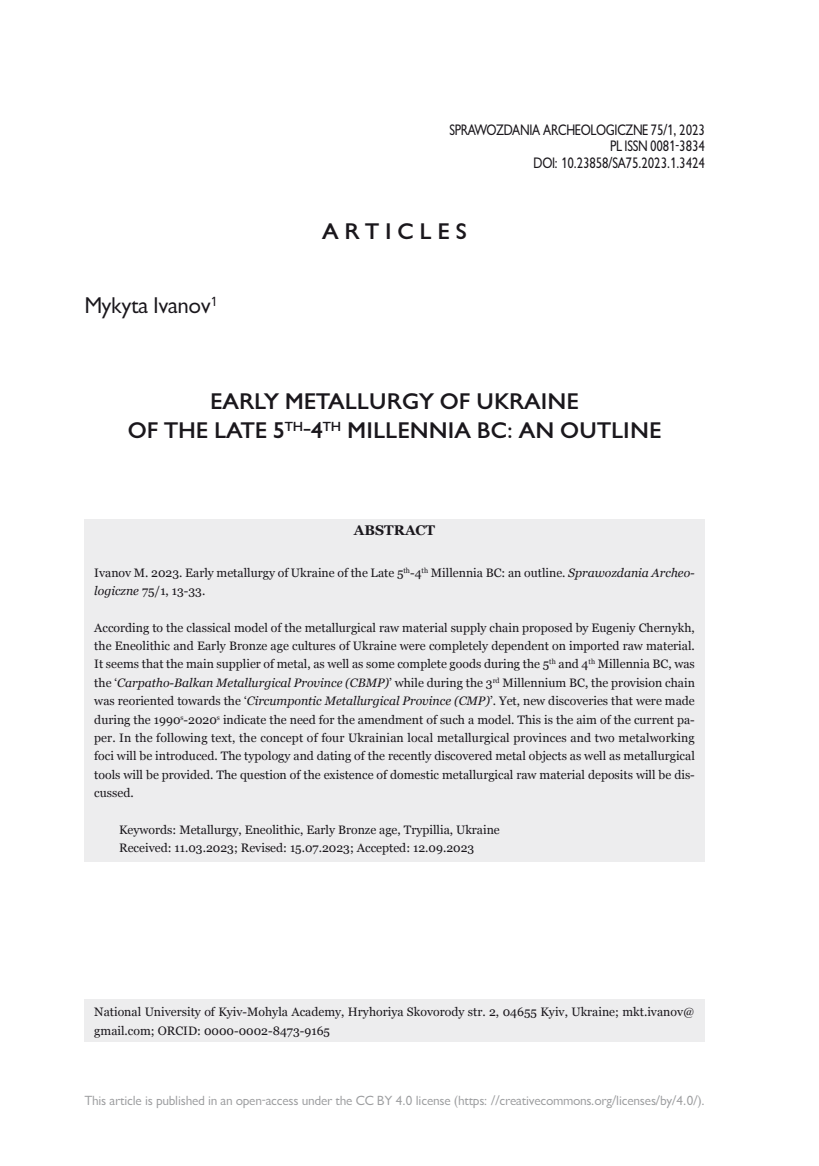
<style>
.page{position:relative;width:819px;height:1166px;background:#fff}
.page>*{position:absolute;margin:0;border:0;box-sizing:border-box;transform-origin:0 0}
.t1{font:700 21px/28.5px "Gilead CEFN";color:#1a171c;text-align:center}
.t2{font:21px "Gilead CEFN";color:#1a171c}
.t3{font:14px/16.8px "Gilead C Cnd EFN";color:#1a171c;text-align:right}
.t4{font:700 14px "Georgia";color:#1a171c}
.t5{font:12.25px/18.4px "Georgia";color:#1a171c}
.t6{font:12.25px "Gilead CEFN";color:#9d9ea0}
.s1{font-style:italic}
</style>
<div class="page">
<div style="left:84px;top:519px;width:620px;height:343px;background:#ededee"></div>
<div style="left:84px;top:1000px;width:620px;height:42px;background:#ededee"></div>
<p class="t3" style="left:449px;top:121px;width:257px">SPRAWOZDANIA ARCHEOLOGICZNE 75/1, 2023<br>PL ISSN 0081-3834<br>DOI: 10.23858/SA75.2023.1.3424</p>
<h1 class="t2" style="left:84px;top:293px;width:134px">Mykyta Ivanov<sup>1</sup></h1>
<h1 class="t1" style="left:322px;top:217px;width:147px">A R T I C L E S</h1>
<h1 class="t1" style="left:128px;top:387px;width:532px">EARLY METALLURGY OF U KRAINE<br>OF THE LATE 5<sup>TH</sup>-4<sup>TH</sup> M ILLENNIA BC: AN OUTLINE</h1>
<p class="t4" style="left:354px;top:522px;width:83px">ABSTRACT</p>
<p class="t5" style="left:94px;top:563px;width:602px">Ivanov M. 2023. Early metallurgy of Ukraine of the Late 5<sup>th</sup>-4<sup>th</sup> Millennia BC: an outline. <span class="s1">Sprawozdania Archeo&shy;logiczne</span> 75/1, 13-33.</p>
<p class="t5" style="left:94px;top:618px;width:602px;text-align:justify">According to the classical model of the metallurgical raw material supply chain proposed by Eugeniy Chernykh, the Eneolithic and Early Bronze age cultures of Ukraine were completely dependent on imported raw material.<br>It seems that the main supplier of metal, as well as some complete goods during the 5<sup>th</sup> and 4<sup>th</sup> Millennia BC, was the ‘<span class="s1">Carpatho-Balkan Metallurgical Province (CBMP)</span>’ while during the 3<sup>rd</sup> Millennium BC, the provision chain was reoriented towards the ‘<span class="s1">Circumpontic Metallurgical Province (CMP)</span>’. Yet, new discoveries that were made during the 1990<sup>s</sup>-2020<sup>s</sup> indicate the need for the amendment of such a model. This is the aim of the current pa&shy;per. In the following text, the concept of four Ukrainian local metallurgical provinces and two metalworking foci will be introduced. The typology and dating of the recently discovered metal objects as well as metallurgical tools will be provided. The question of the existence of domestic metallurgical raw material deposits will be dis&shy;cussed.</p>
<p class="t5" style="left:119px;top:820px;width:382px">Keywords: Metallurgy, Eneolithic, Early Bronze age, Trypillia, Ukraine<br>Received: 11.03.2023; Revised: 15.07.2023; Accepted: 12.09.2023</p>
<p class="t5" style="left:94px;top:1003px;width:601px">National University of Kyiv-Mohyla Academy, Hryhoriya Skovorody str. 2, 04655 Kyiv, Ukraine; mkt.ivanov@ gmail.com; ORCID: 0000-0002-8473-9165</p>
<p class="t6" style="left:84px;top:1093px;width:622px">This article is published in an open-access under the CC BY 4.0 license (https: //creativecommons.org/licenses/by/4.0/).</p>
</div>
